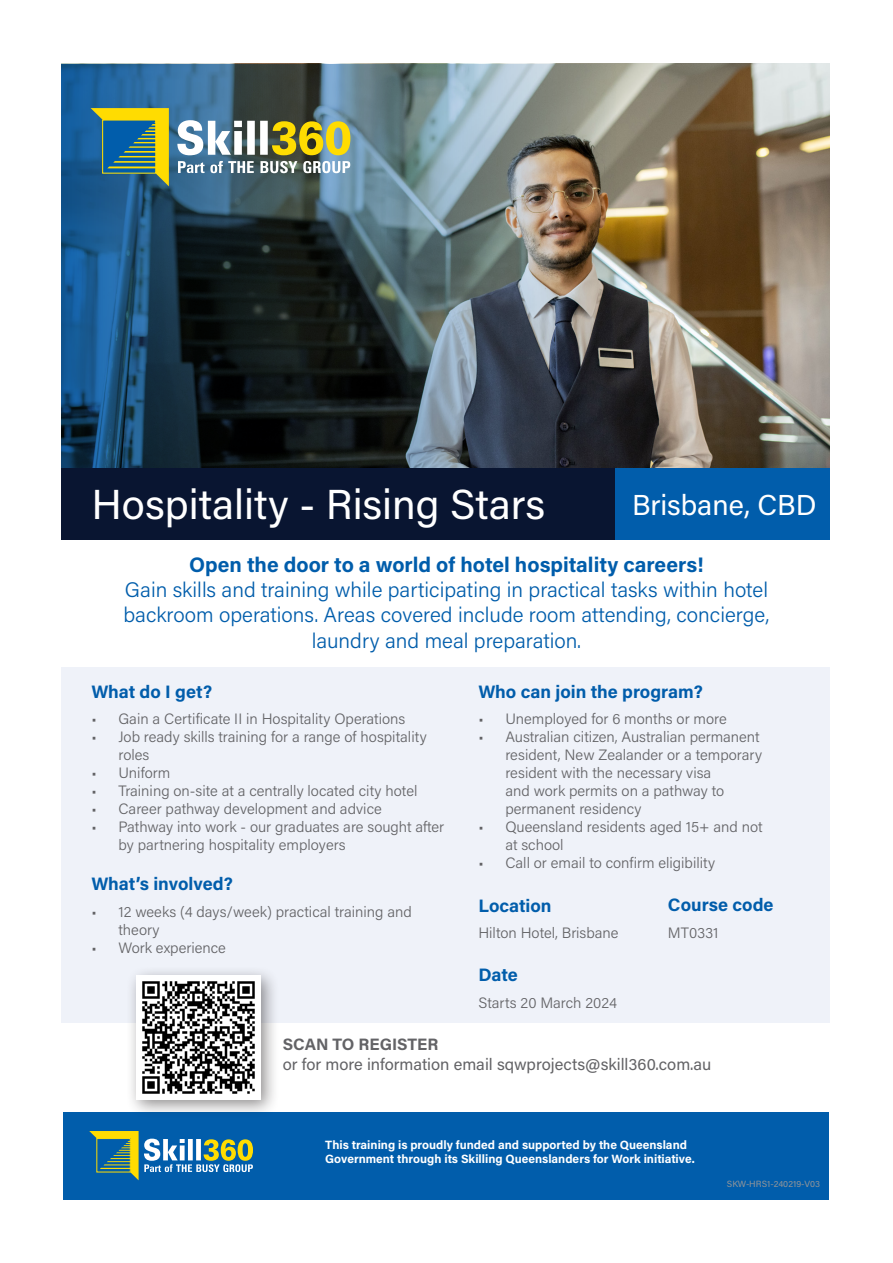
<style>
.page{position:relative;width:893px;height:1263px;background:#fff}
.page>*{position:absolute;margin:0;border:0;box-sizing:border-box;transform-origin:0 0}
.t1{font:41.85px "Acumin Pro";color:#fff}
.t2{font:28.8px "Acumin Pro";color:#fff}
.t3{font:300 21px/25.2px "Acumin Pro";color:#015dab;text-align:center}
.t4{font:700 21px "Acumin Pro";color:#015dab}
.t5{font:700 18px "Acumin Pro";color:#015dab}
.t6{font:16.5px "Acumin Pro";color:#636366}
.t7{font:700 16.5px "Acumin Pro";letter-spacing:-.005em;color:#636366}
.t8{font:300 15px/18px "Acumin Pro";color:#636366}
.t9{font:700 12px/14.4px "Acumin Pro";color:#fff}
.t10{font:9px "Acumin Pro";color:#939598}
</style>
<div class="page">
<div style="left:61px;top:668px;width:768px;height:355px;background:#eff2f9"></div>
<img style="left:615px;top:64px;width:214px;height:404px">
<img style="left:61px;top:64px;width:554px;height:404px">
<div style="left:64px;top:1112px;width:765px;height:87px;background:#015dab"></div>
<div style="left:61px;top:468px;width:554px;height:71px;background:#091531"></div>
<div style="left:615px;top:468px;width:214px;height:71px;background:#015dab"></div>
<div style="left:126px;top:966px;width:153px;height:153px;background:#231f20;opacity:.5"></div>
<img style="left:136px;top:976px;width:124px;height:124px">
<svg style="left:89px;top:1131px;width:164px;height:49px"></svg>
<div style="left:96px;top:1138px;width:35px;height:34px;border:1px solid #ffdc01"></div>
<svg style="left:177px;top:120px;width:173px;height:35px"></svg>
<svg style="left:178px;top:161px;width:172px;height:12px"></svg>
<svg style="left:91px;top:108px;width:78px;height:78px;background:#608868"></svg>
<div style="left:102px;top:119px;width:54px;height:55px;border:1px solid #ffdc01"></div>
<p class="t1" style="left:91px;top:475px;width:455px">Hospitality - Rising Stars</p>
<p class="t2" style="left:632px;top:485px;width:186px">Brisbane, CBD</p>
<p class="t4" style="left:189px;top:550px;width:516px">Open the door to a world of hotel hospitality careers!</p>
<p class="t3" style="left:123px;top:576px;width:648px">Gain skills and training while participating in practical tasks within hotel backroom operations. Areas covered include room attending, concierge, laundry and meal preparation.</p>
<p class="t5" style="left:91px;top:679px;width:122px">What do I get?</p>
<p class="t8" style="left:91px;top:709px;width:315px">• Gain a Certificate II in Hospitality Operations</p>
<p class="t8" style="left:118px;top:727px;width:310px;text-indent:-27px">• Job ready skills training for a range of hospitality roles</p>
<p class="t8" style="left:91px;top:763px;width:80px">• Uniform</p>
<p class="t8" style="left:91px;top:781px;width:328px">• Training on-site at a centrally located city hotel</p>
<p class="t8" style="left:91px;top:799px;width:292px">• Career pathway development and advice</p>
<p class="t8" style="left:118px;top:817px;width:327px;text-indent:-27px">• Pathway into work - our graduates are sought after by partnering hospitality employers</p>
<p class="t5" style="left:91px;top:871px;width:143px">What’s involved?</p>
<p class="t8" style="left:118px;top:902px;width:295px;text-indent:-27px">• 12 weeks (4 days/week) practical training and theory</p>
<p class="t8" style="left:91px;top:938px;width:136px">• Work experience</p>
<p class="t5" style="left:478px;top:679px;width:226px">Who can join the program?</p>
<p class="t8" style="left:478px;top:709px;width:250px">• Unemployed for 6 months or more</p>
<p class="t8" style="left:505px;top:727px;width:258px;text-indent:-27px">• Australian citizen, Australian permanent resident, New Zealander or a temporary resident with the necessary visa<br>and work permits on a pathway to permanent residency</p>
<p class="t8" style="left:505px;top:817px;width:259px;text-indent:-27px">• Queensland residents aged 15+ and not at school</p>
<p class="t8" style="left:478px;top:853px;width:238px">• Call or email to confirm eligibility</p>
<p class="t5" style="left:478px;top:893px;width:75px">Location</p>
<p class="t8" style="left:478px;top:923px;width:142px">Hilton Hotel, Brisbane</p>
<p class="t5" style="left:478px;top:962px;width:41px">Date</p>
<p class="t8" style="left:478px;top:993px;width:140px">Starts 20 March 2024</p>
<p class="t5" style="left:668px;top:892px;width:107px">Course code</p>
<p class="t8" style="left:668px;top:923px;width:52px">MT0331</p>
<p class="t7" style="left:283px;top:1032px;width:157px">SCAN TO REGISTER</p>
<p class="t6" style="left:283px;top:1052px;width:430px">or for more information email sqwprojects@skill360.com.au</p>
<p class="t9" style="left:325px;top:1137px;width:371px">This training is proudly funded and supported by the Queensland<br>Government through its Skilling Queenslanders for Work initiative.</p>
<p class="t10" style="left:727px;top:1177px;width:95px">SKW-HRS1-240219-V03</p>
</div>
